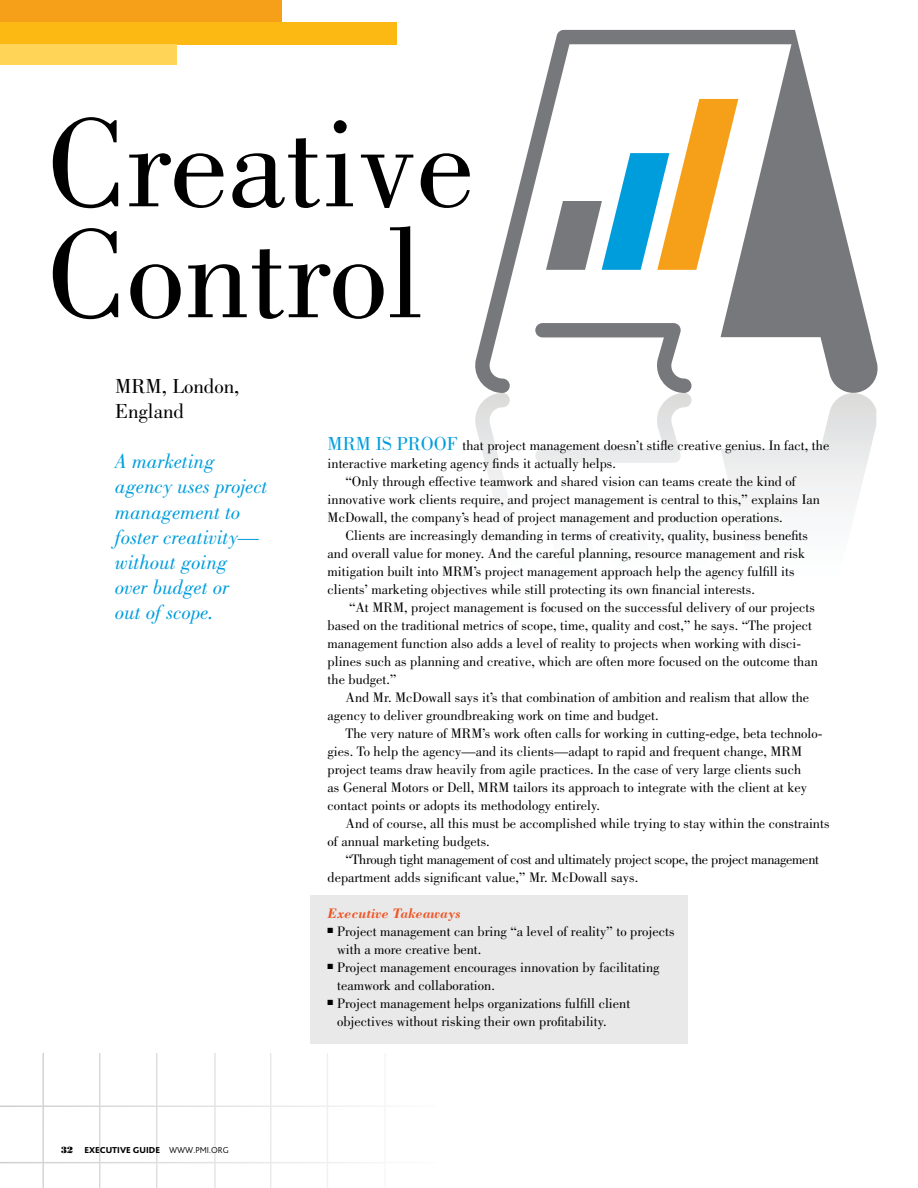
<style>
.page{position:relative;width:918px;height:1188px;background:#fff}
.page>*{position:absolute;margin:0;border:0;box-sizing:border-box;transform-origin:0 0}
.t1{font:130.5px/111px "Bodoni Std";color:#000}
.t2{font:italic 21px/25.2px "Bodoni Std";color:#009ddc}
.t3{font:21px/25.2px "Bodoni Std";color:#000}
.t4{font:14.25px/18px "Bodoni Std";color:#000}
.t5{font:14.25px "Bodoni Std";letter-spacing:-.02em;color:#000}
.t6{font:italic 700 14.25px "Bodoni Std";color:#ed592a}
.t7{font:800 9px "Bliss 2";color:#000}
.s1{font-family:"Bodoni Std Poster";font-weight:400}
.s2{font-weight:300}
.s3{font-size:19.5px;color:#009ddc}
</style>
<div class="page">
<div style="left:310px;top:896px;width:378px;height:148px;background:#e9e9ea"></div>
<svg style="left:475px;top:393px;width:401px;height:109px"></svg>
<svg style="left:475px;top:30px;width:403px;height:363px"></svg>
<svg style="left:535px;top:323px;width:157px;height:140px"></svg>
<div style="left:0;top:0;width:282px;height:22px;background:#f6a01a"></div>
<div style="left:0;top:22px;width:396px;height:22px;background:#fdb913"></div>
<div style="left:0;top:44px;width:176px;height:21px;background:#ffd457"></div>
<h1 class="t1" style="left:47px;top:109px;width:429px">Creative<br>Control</h1>
<h2 class="t3" style="left:115px;top:373px;width:126px">MRM, London,<br>England</h2>
<h2 class="t2" style="left:115px;top:449px;width:154px">A marketing agency uses project management to foster creativity— without going<br>over budget or<br>out of scope.</h2>
<p class="t7" style="left:61px;top:1145px;width:169px"><span class="s1">32</span> EXECUTIVE GUIDE <span class="s2">WWW.PMI.ORG</span></p>
<p class="t4" style="left:328px;top:436px;width:503px"><span class="s3">MRM is proof</span> that project management doesn’t stifle creative genius. In fact, the</p>
<p class="t4" style="left:328px;top:454px;width:290px">interactive marketing agency finds it actually helps.</p>
<p class="t4" style="left:346px;top:472px;width:452px">“Only through effective teamwork and shared vision can teams create the kind of</p>
<p class="t4" style="left:328px;top:490px;width:494px">innovative work clients require, and project management is central to this,” explains Ian</p>
<p class="t4" style="left:328px;top:508px;width:457px">McDowall, the company’s head of project management and production operations.</p>
<p class="t4" style="left:346px;top:526px;width:464px">Clients are increasingly demanding in terms of creativity, quality, business benefits</p>
<p class="t4" style="left:328px;top:544px;width:479px">and overall value for money. And the careful planning, resource management and risk</p>
<p class="t4" style="left:328px;top:562px;width:469px">mitigation built into MRM’s project management approach help the agency fulfill its</p>
<p class="t4" style="left:328px;top:580px;width:429px">clients’ marketing objectives while still protecting its own financial interests.</p>
<p class="t4" style="left:349px;top:598px;width:467px">“At MRM, project management is focused on the successful delivery of our projects</p>
<p class="t4" style="left:328px;top:616px;width:486px">based on the traditional metrics of scope, time, quality and cost,” he says. “The project</p>
<p class="t4" style="left:328px;top:634px;width:475px">management function also adds a level of reality to projects when working with disci-</p>
<p class="t4" style="left:328px;top:652px;width:492px">plines such as planning and creative, which are often more focused on the outcome than</p>
<p class="t4" style="left:328px;top:670px;width:70px">the budget.”</p>
<p class="t4" style="left:346px;top:688px;width:465px">And Mr. McDowall says it’s that combination of ambition and realism that allow the</p>
<p class="t4" style="left:328px;top:706px;width:333px">agency to deliver groundbreaking work on time and budget.</p>
<p class="t4" style="left:346px;top:724px;width:479px">The very nature of MRM’s work often calls for working in cutting-edge, beta technolo-</p>
<p class="t4" style="left:328px;top:742px;width:476px">gies. To help the agency—and its clients—adapt to rapid and frequent change, MRM</p>
<p class="t4" style="left:328px;top:760px;width:475px">project teams draw heavily from agile practices. In the case of very large clients such</p>
<p class="t4" style="left:328px;top:778px;width:481px">as General Motors or Dell, MRM tailors its approach to integrate with the client at key</p>
<p class="t4" style="left:328px;top:796px;width:274px">contact points or adopts its methodology entirely.</p>
<p class="t4" style="left:346px;top:814px;width:486px">And of course, all this must be accomplished while trying to stay within the constraints</p>
<p class="t4" style="left:328px;top:832px;width:164px">of annual marketing budgets.</p>
<p class="t5" style="left:346px;top:851px;width:475px">“Through tight management of cost and ultimately project scope, the project management</p>
<p class="t4" style="left:328px;top:868px;width:312px">department adds significant value,” Mr. McDowall says.</p>
<p class="t6" style="left:328px;top:904px;width:135px">Executive Takeaways</p>
<p class="t4" style="left:337px;top:922px;width:339px;text-indent:-9px">■ Project management can bring “a level of reality” to projects with a more creative bent.</p>
<p class="t4" style="left:337px;top:958px;width:324px;text-indent:-9px">■ Project management encourages innovation by facilitating teamwork and collaboration.</p>
<p class="t4" style="left:337px;top:994px;width:295px;text-indent:-9px">■ Project management helps organizations fulfill client objectives without risking their own profitability.</p>
</div>
